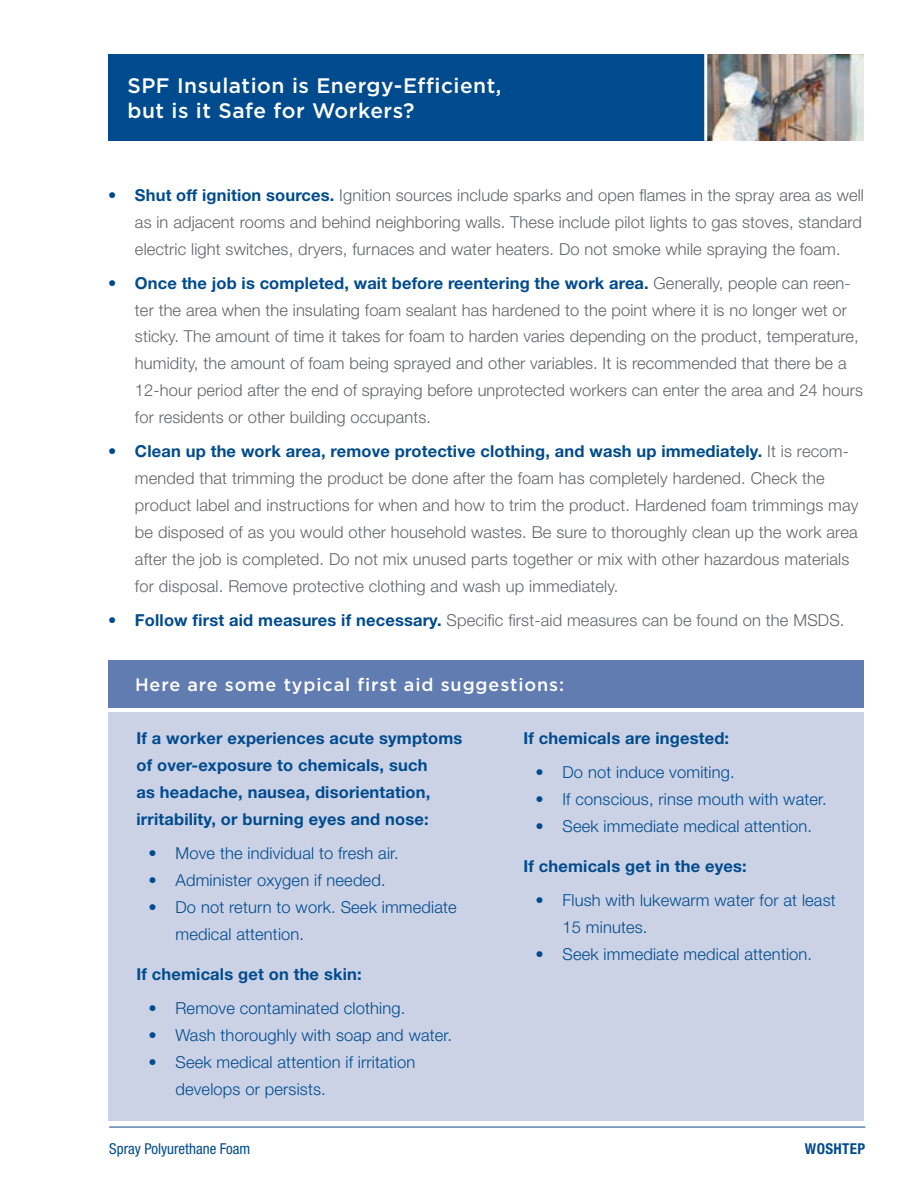
<style>
.page{position:relative;width:918px;height:1188px;background:#fff}
.page>*{position:absolute;margin:0;border:0;box-sizing:border-box;transform-origin:0 0}
.t1{font:500 21px/25.2px "Gotham";letter-spacing:.025em;color:#fff}
.t2{font:500 18px "Gotham";letter-spacing:.05em;color:#fff}
.t3{font:300 16.5px/27px "Helvetica Neue LT Std";letter-spacing:.01em;color:#636466}
.t4{font:300 16.5px/27px "Helvetica Neue LT Std";letter-spacing:.01em;color:#004b8d}
.t5{font:700 16.5px/27px "Helvetica Neue LT Std";letter-spacing:.01em;color:#004b8d}
.t6{font:condensed 15px "Helvetica Neue LT Std";color:#004b8d}
.t7{font:700 condensed 15px "Helvetica Neue LT Std";letter-spacing:.025em;color:#004b8d}
.s1{color:#004b8d}
.s2{font-weight:700;color:#004b8d}
</style>
<div class="page">
<div style="left:108px;top:54px;width:601px;height:87px;background:#004b8d"></div>
<img style="left:707px;top:54px;width:157px;height:87px">
<hr style="left:704px;top:54px;width:3px;height:87px;background:#fff">
<div style="left:108px;top:660px;width:756px;height:48px;background:#607cb0"></div>
<hr style="left:109px;top:1127px;width:756px;height:1px;background:#004b8d">
<div style="left:108px;top:712px;width:756px;height:408px;background:#cbd2e6"></div>
<p class="t1" style="left:127px;top:73px;width:376px">SPF Insulation is Energy-Efficient, but is it Safe for Workers?</p>
<p class="t3" style="left:135px;top:181px;width:731px;text-align:justify;text-indent:-27px"><span class="s1">•</span> <span class="s2">Shut off ignition sources.</span> Ignition sources include sparks and open flames in the spray area as well as in adjacent rooms and behind neighboring walls. These include pilot lights to gas stoves, standard electric light switches, dryers, furnaces and water heaters. Do not smoke while spraying the foam.</p>
<p class="t3" style="left:135px;top:269px;width:730px;text-indent:-27px"><span class="s1">•</span> <span class="s2">Once the job is completed, wait before reentering the work area.</span> Generally, people can reen&shy;ter the area when the insulating foam sealant has hardened to the point where it is no longer wet or sticky. The amount of time it takes for foam to harden varies depending on the product, temperature, humidity, the amount of foam being sprayed and other variables. It is recommended that there be a 12-hour period after the end of spraying before unprotected workers can enter the area and 24 hours for residents or other building occupants.</p>
<p class="t3" style="left:135px;top:438px;width:725px;text-indent:-27px"><span class="s1">•</span> <span class="s2">Clean up the work area, remove protective clothing, and wash up immediately.</span> It is recom&shy;mended that trimming the product be done after the foam has completely hardened. Check the product label and instructions for when and how to trim the product. Hardened foam trimmings may be disposed of as you would other household wastes. Be sure to thoroughly clean up the work area after the job is completed. Do not mix unused parts together or mix with other hazardous materials for disposal. Remove protective clothing and wash up immediately.</p>
<p class="t3" style="left:108px;top:606px;width:738px"><span class="s1">•</span> <span class="s2">Follow first aid measures if necessary.</span> Specific first-aid measures can be found on the MSDS.</p>
<h3 class="t2" style="left:135px;top:673px;width:431px">Here are some typical first aid suggestions:</h3>
<p class="t5" style="left:136px;top:724px;width:327px">If a worker experiences acute symptoms of over-exposure to chemicals, such<br>as headache, nausea, disorientation, irritability, or burning eyes and nose:</p>
<p class="t4" style="left:148px;top:839px;width:252px">• Move the individual to fresh air.</p>
<p class="t4" style="left:148px;top:866px;width:239px">• Administer oxygen if needed.</p>
<p class="t4" style="left:175px;top:893px;width:283px;text-indent:-27px">• Do not return to work. Seek immediate medical attention.</p>
<p class="t5" style="left:136px;top:961px;width:227px">If chemicals get on the skin:</p>
<p class="t4" style="left:148px;top:994px;width:258px">• Remove contaminated clothing.</p>
<p class="t4" style="left:148px;top:1021px;width:305px">• Wash thoroughly with soap and water.</p>
<p class="t4" style="left:175px;top:1048px;width:241px;text-indent:-27px">• Seek medical attention if irritation develops or persists.</p>
<p class="t5" style="left:523px;top:724px;width:207px">If chemicals are ingested:</p>
<p class="t4" style="left:535px;top:758px;width:201px">• Do not induce vomiting.</p>
<p class="t4" style="left:535px;top:785px;width:293px">• If conscious, rinse mouth with water.</p>
<p class="t4" style="left:535px;top:812px;width:278px">• Seek immediate medical attention.</p>
<p class="t5" style="left:523px;top:853px;width:225px">If chemicals get in the eyes:</p>
<p class="t4" style="left:562px;top:886px;width:275px;text-indent:-27px">• Flush with lukewarm water for at least<br>15 minutes.</p>
<p class="t4" style="left:535px;top:940px;width:278px">• Seek immediate medical attention.</p>
<p class="t6" style="left:109px;top:1140px;width:143px">Spray Polyurethane Foam</p>
<p class="t7" style="left:805px;top:1140px;width:62px">WOSHTEP</p>
</div>
